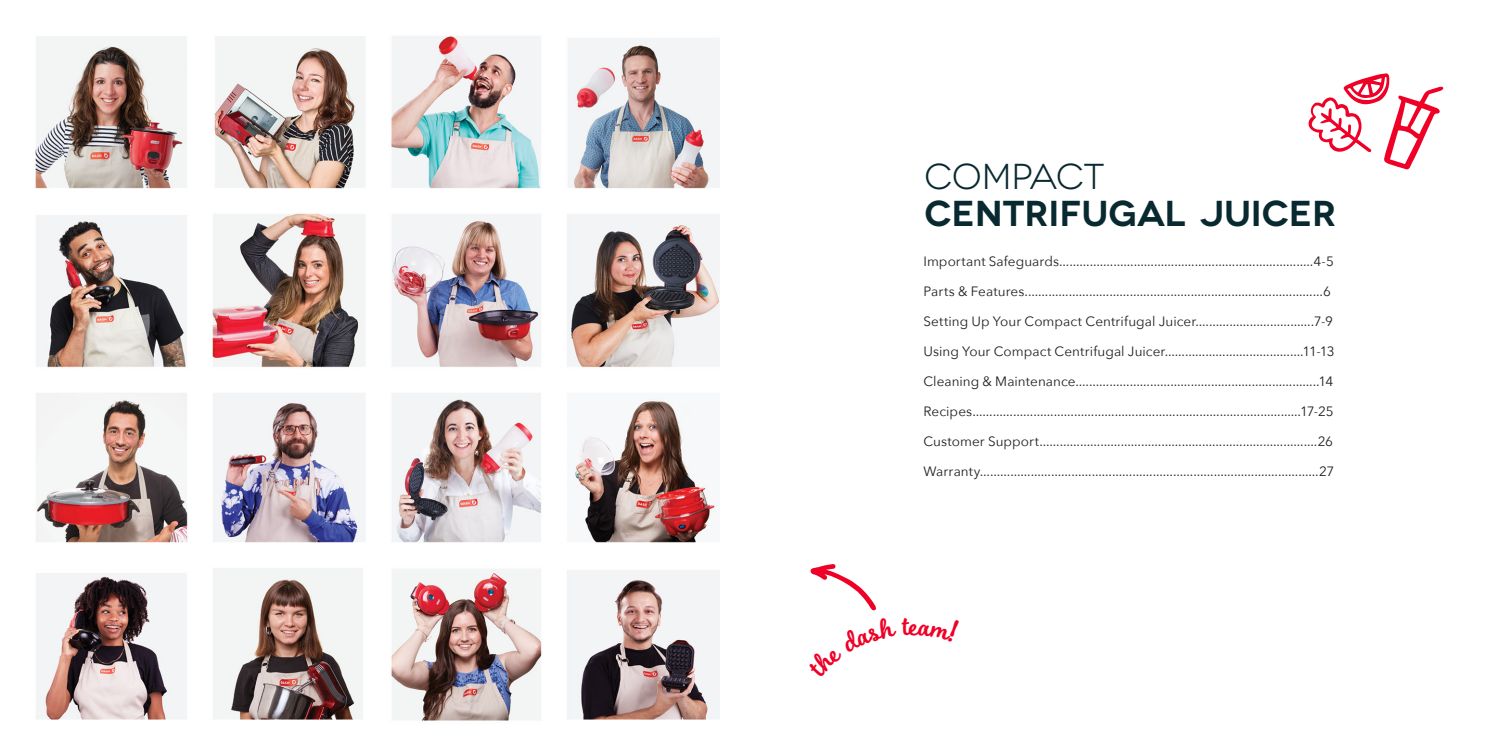
<style>
.page{position:relative;width:1512px;height:756px;background:#fff}
.page>*{position:absolute;margin:0;border:0;box-sizing:border-box;transform-origin:0 0}
.t1{font:600 36px "Novecentowide";color:#08292f}
.t2{font:36px "Novecentowide";color:#08292f}
.t3{font:700 32.1px "Boucherie Cursive";color:#ef0027}
.TOC_Text{font:13.5px "Avenir Next";letter-spacing:.005em;color:#231f20}
</style>
<div class="page">
<img style="left:35px;top:35px;width:685px;height:686px">
<svg style="left:1308px;top:73px;width:136px;height:97px"></svg>
<svg style="left:811px;top:564px;width:65px;height:47px"></svg>
<p class="t2" style="left:924px;top:155px;width:182px">COMPACT</p>
<p class="t1" style="left:924px;top:192px;width:413px">CENTRIFUGAL JUICER</p>
<p class="TOC_Text" style="left:923px;top:250px;width:412px">Important Safeguards...........................................................................4-5</p>
<p class="TOC_Text" style="left:923px;top:280px;width:409px">Parts &amp; Features........................................................................................6</p>
<p class="TOC_Text" style="left:923px;top:310px;width:411px">Setting Up Your Compact Centrifugal Juicer...................................7-9</p>
<p class="TOC_Text" style="left:923px;top:340px;width:413px">Using Your Compact Centrifugal Juicer.........................................11-13</p>
<p class="TOC_Text" style="left:923px;top:370px;width:411px">Cleaning &amp; Maintenance........................................................................14</p>
<p class="TOC_Text" style="left:923px;top:400px;width:412px">Recipes.................................................................................................17-25</p>
<p class="TOC_Text" style="left:923px;top:430px;width:411px">Customer Support..................................................................................26</p>
<p class="TOC_Text" style="left:923px;top:460px;width:413px">Warranty....................................................................................................27</p>
<p class="t3" style="left:909px;top:605px;width:11px">e</p>
</div>
